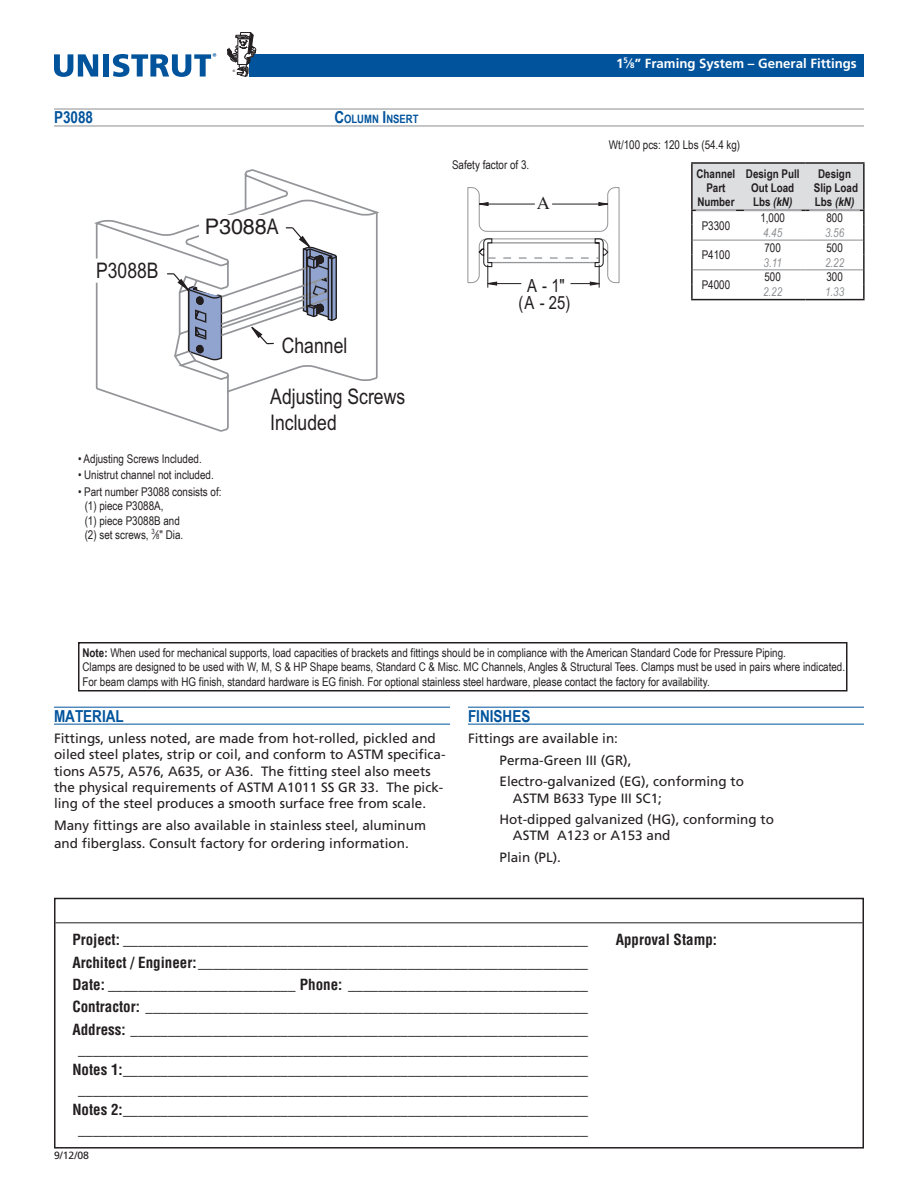
<style>
.page{position:relative;width:918px;height:1188px;background:#fff}
.page>*{position:absolute;margin:0;border:0;box-sizing:border-box;transform-origin:0 0}
.t1{font:21.45px/25.8px "Arial Narrow";color:#231f20}
.t2{font:21.45px "Helvetica";color:#231f20}
.t3{font:18.15px/17.4px "Arial Narrow";color:#231f20;text-align:center}
.t4{font:18.15px "Times";color:#231f20}
.t5{font:700 16.5px "Arial Narrow";color:#01539c}
.t6{font:700 16.5px "Arial Narrow";color:#01539c}
.t7{font:700 condensed 15px/20.2px "Helvetica";color:#231f20;text-align:justify}
.t8{font:13.5px/16.2px "Frutiger";color:#231f20}
.t9{font:700 13.2px "Frutiger";color:#fff}
.t10{font:12px/14.4px "Arial Narrow";color:#231f20}
.t11{font:700 12px/14.1px "Arial Narrow";color:#231f20;text-align:center}
.t12{font:italic 12px "Arial Narrow";color:#8b8d90}
.t13{font:700 11.55px "Arial Narrow";color:#01539c}
.t14{font:10.5px "Frutiger";color:#231f20}
.t15{font:3.15px "Helvetica";color:#231f20}
.s1{font-size:16.5px}
.s2{font-family:"Arial Narrow"}
.s3{font-size:7.2px}
.s4{font-size:7.95px}
.s5{font-style:italic}
.s6{font-weight:700}
</style>
<div class="page">
<hr style="left:56px;top:923px;width:806px;height:1px;background:#231f20">
<div style="left:54px;top:898px;width:810px;height:251px;border:2px solid #231f20"></div>
<svg style="left:54px;top:54px;width:44px;height:23px"></svg>
<div style="left:103px;top:54px;width:6px;height:23px;background:#01539c"></div>
<svg style="left:113px;top:53px;width:103px;height:24px"></svg>
<div style="left:249px;top:54px;width:615px;height:22px;background:#01539c"></div>
<svg style="left:227px;top:32px;width:31px;height:45px"></svg>
<hr style="left:54px;top:707px;width:396px;height:1px;background:#01539c">
<hr style="left:54px;top:724px;width:396px;height:1px;background:#01539c">
<hr style="left:468px;top:707px;width:396px;height:1px;background:#01539c">
<hr style="left:468px;top:724px;width:396px;height:1px;background:#01539c">
<div style="left:78px;top:642px;width:770px;height:50px;border:2px solid #231f20"></div>
<hr style="left:54px;top:109px;width:810px;height:1px;background:#8b8d90">
<hr style="left:54px;top:126px;width:810px;height:1px;background:#8b8d90">
<hr style="left:691px;top:162px;width:49px;height:2px;background:#231f20">
<hr style="left:740px;top:162px;width:65px;height:2px;background:#231f20">
<hr style="left:805px;top:162px;width:60px;height:2px;background:#231f20">
<hr style="left:691px;top:299px;width:49px;height:1px;background:#231f20">
<hr style="left:740px;top:299px;width:65px;height:1px;background:#231f20">
<hr style="left:805px;top:299px;width:60px;height:1px;background:#231f20">
<svg style="left:691px;top:163px;width:174px;height:136px"></svg>
<hr style="left:696px;top:182px;width:40px;height:1px;background:#dddee0">
<hr style="left:696px;top:196px;width:40px;height:1px;background:#dddee0">
<hr style="left:696px;top:210px;width:40px;height:1px;background:#dddee0">
<hr style="left:744px;top:182px;width:57px;height:1px;background:#dddee0">
<hr style="left:744px;top:196px;width:57px;height:1px;background:#dddee0">
<hr style="left:744px;top:210px;width:57px;height:1px;background:#dddee0">
<hr style="left:809px;top:182px;width:51px;height:1px;background:#dddee0">
<hr style="left:809px;top:196px;width:51px;height:1px;background:#dddee0">
<hr style="left:809px;top:210px;width:51px;height:1px;background:#dddee0">
<svg style="left:94px;top:169px;width:285px;height:263px"></svg>
<svg style="left:94px;top:259px;width:13px;height:24px"></svg>
<div style="left:200px;top:215px;width:74px;height:23px;background:#fff"></div>
<svg style="left:166px;top:226px;width:172px;height:135px"></svg>
<svg style="left:468px;top:187px;width:151px;height:101px"></svg>
<p class="t15" style="left:233px;top:69px;width:4px">®</p>
<p class="t6" style="left:54px;top:108px;width:41px">P3088</p>
<p class="t13" style="left:334px;top:113px;width:86px"><span class="s1">C</span>OLUMN <span class="s1">I</span> NSERT</p>
<h1 class="t1" style="left:96px;top:258px;width:64px">P3088B</h1>
<h1 class="t2" style="left:205px;top:214px;width:75px">P3088<span class="s2">A</span></h1>
<h1 class="t1" style="left:282px;top:332px;width:67px">Channel</h1>
<h1 class="t1" style="left:270px;top:383px;width:137px">Adjusting Screws<br>Included</h1>
<p class="t10" style="left:78px;top:451px;width:125px">• Adjusting Screws Included.</p>
<p class="t10" style="left:78px;top:468px;width:137px">• Unistrut channel not included.</p>
<p class="t10" style="left:85px;top:485px;width:138px;text-indent:-7px">• Part number P3088 consists of: (1) piece P3088A,<br>(1) piece P3088B and<br>(2) set screws, <sup>3</sup>⁄<span class="s3">8</span>" Dia.</p>
<p class="t10" style="left:452px;top:157px;width:79px">Safety factor of 3.</p>
<p class="t4" style="left:537px;top:193px;width:15px">A</p>
<p class="t3" style="left:519px;top:277px;width:53px">A - 1" (A - 25)</p>
<p class="t9" style="left:616px;top:56px;width:242px">1<sup>5</sup>⁄<span class="s4">8</span>” Framing System – General Fittings</p>
<p class="t10" style="left:609px;top:137px;width:133px">Wt/100 pcs: 120 Lbs (54.4 kg)</p>
<p class="t11" style="left:697px;top:167px;width:40px">Channel<br>Part<br>Number</p>
<p class="t11" style="left:746px;top:167px;width:55px">Design Pull<br>Out Load<br>Lbs <span class="s5">(kN)</span></p>
<p class="t11" style="left:814px;top:167px;width:46px">Design<br>Slip Load<br>Lbs <span class="s5">(kN)</span></p>
<p class="t10" style="left:702px;top:218px;width:30px">P3300</p>
<p class="t10" style="left:760px;top:210px;width:26px">1,000</p>
<p class="t10" style="left:826px;top:210px;width:18px">800</p>
<p class="t12" style="left:763px;top:226px;width:21px">4.45</p>
<p class="t12" style="left:825px;top:226px;width:21px">3.56</p>
<p class="t10" style="left:702px;top:248px;width:30px">P4100</p>
<p class="t10" style="left:702px;top:278px;width:30px">P4000</p>
<p class="t10" style="left:764px;top:240px;width:18px">700</p>
<p class="t10" style="left:826px;top:240px;width:18px">500</p>
<p class="t12" style="left:764px;top:256px;width:20px">3.11</p>
<p class="t12" style="left:825px;top:256px;width:21px">2.22</p>
<p class="t10" style="left:764px;top:270px;width:18px">500</p>
<p class="t10" style="left:826px;top:270px;width:18px">300</p>
<p class="t12" style="left:763px;top:285px;width:21px">2.22</p>
<p class="t12" style="left:825px;top:285px;width:21px">1.33</p>
<p class="t10" style="left:82px;top:645px;width:764px"><span class="s6">Note:</span> When used for mechanical supports, load capacities of brackets and fittings should be in compliance with the American Standard Code for Pressure Piping.<br>Clamps are designed to be used with W, M, S &amp; HP Shape beams, Standard C &amp; Misc. MC Channels, Angles &amp; Structural Tees. Clamps must be used in pairs where indicated.<br>For beam clamps with HG finish, standard hardware is EG finish. For optional stainless steel hardware, please contact the factory for availability.</p>
<p class="t5" style="left:54px;top:706px;width:71px">Material</p>
<p class="t8" style="left:54px;top:730px;width:393px">Fittings, unless noted, are made from hot-rolled, pickled and oiled steel plates, strip or coil, and conform to ASTM specifica&shy;tions A575, A576, A635, or A36. The fitting steel also meets the physical requirements of ASTM A1011 SS GR 33. The pick&shy;ling of the steel produces a smooth surface free from scale.</p>
<p class="t8" style="left:54px;top:816px;width:374px;line-height:18px">Many fittings are also available in stainless steel, aluminum and fiberglass. Consult factory for ordering information.</p>
<p class="t5" style="left:468px;top:706px;width:64px">Finishes</p>
<p class="t8" style="left:499px;top:728px;width:246px;line-height:21.6px;text-indent:-31px">Fittings are available in:<br>Perma-Green III (GR),<br>Electro-galvanized (EG), conforming to</p>
<p class="t8" style="left:499px;top:787px;width:276px;line-height:21.6px;text-indent:14px">ASTM B633 Type III SC1;<br>Hot-dipped galvanized (HG), conforming to</p>
<p class="t8" style="left:499px;top:825px;width:173px;line-height:21.6px;text-indent:14px">ASTM A123 or A153 and<br>Plain (PL).</p>
<p class="t7" style="left:72px;top:929px;width:517px">Project: ______________________________________________________________</p>
<p class="t7" style="left:616px;top:929px;width:103px">Approval Stamp:</p>
<p class="t7" style="left:72px;top:951px;width:517px;line-height:22.4px">Architect / Engineer:____________________________________________________ Date: _________________________ Phone: ________________________________ Contractor: ___________________________________________________________ Address: _____________________________________________________________</p>
<p class="t7" style="left:72px;top:1039px;width:517px;text-align:center">____________________________________________________________________ Notes 1:______________________________________________________________ ____________________________________________________________________ Notes 2:______________________________________________________________ ____________________________________________________________________</p>
<p class="t14" style="left:54px;top:1149px;width:37px">9/12/08</p>
</div>
